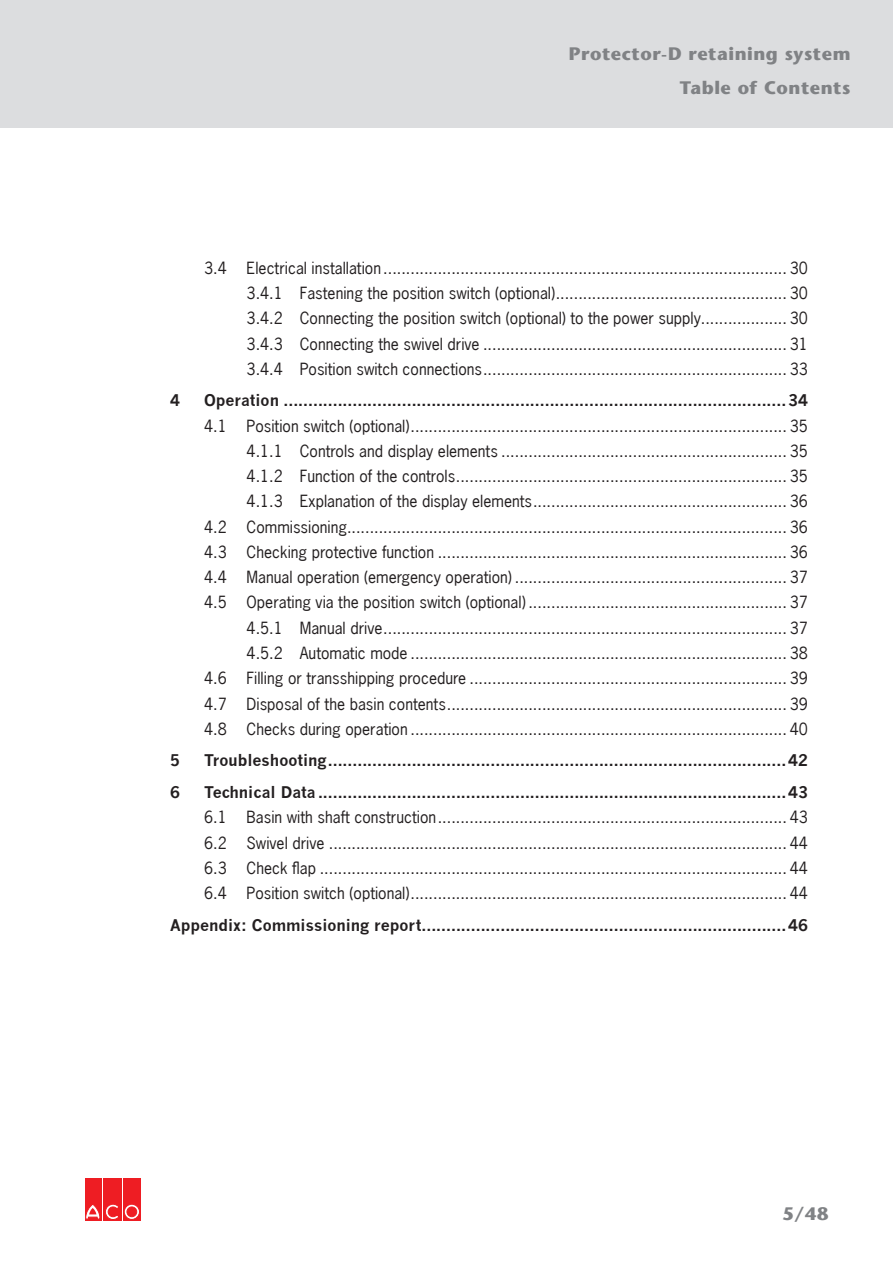
<style>
.page{position:relative;width:893px;height:1263px;background:#fff}
.page>*{position:absolute;margin:0;border:0;box-sizing:border-box;transform-origin:0 0}
.header_page_right{font:700 18px "Stone Sans";letter-spacing:.03em;color:#808285}
.body_toc_h2{font:15.75px "News Gothic";color:#231f20}
.body_toc_h3{font:15.75px "News Gothic";color:#231f20}
.body_toc_h1{font:700 15.75px "News Gothic";color:#231f20}
</style>
<div class="page">
<div style="left:0;top:0;width:893px;height:128px;background:#dcdddf"></div>
<div style="left:85px;top:1178px;width:17px;height:42px;background:#ee1d23"></div>
<div style="left:103px;top:1178px;width:18px;height:42px;background:#ee1d23"></div>
<svg style="left:86px;top:1204px;width:32px;height:15px"></svg>
<div style="left:123px;top:1178px;width:17px;height:42px;background:#ee1d23"></div>
<svg style="left:124px;top:1204px;width:15px;height:15px"></svg>
<div style="left:124px;top:1204px;width:16px;height:15px;border:1px solid #ee1d23;border-radius:50%"></div>
<div style="left:127px;top:1207px;width:10px;height:10px;background:#ee1d23;border-radius:50%"></div>
<div style="left:127px;top:1207px;width:10px;height:10px;border:1px solid #ee1d23;border-radius:50%"></div>
<p class="header_page_right" style="left:569px;top:43px;width:283px">Protector-D retaining system</p>
<p class="header_page_right" style="left:680px;top:77px;width:172px">Table of Contents</p>
<p class="body_toc_h2" style="left:204px;top:258px;width:24px">3.4</p>
<p class="body_toc_h2" style="left:247px;top:258px;width:563px">Electrical installation ......................................................................................... 30</p>
<p class="body_toc_h3" style="left:247px;top:283px;width:563px">3.4.1 Fastening the position switch (optional)................................................... 30</p>
<p class="body_toc_h3" style="left:247px;top:308px;width:563px">3.4.2 Connecting the position switch (optional) to the power supply................... 30</p>
<p class="body_toc_h3" style="left:247px;top:333px;width:563px">3.4.3 Connecting the swivel drive ................................................................... 31</p>
<p class="body_toc_h3" style="left:247px;top:359px;width:563px">3.4.4 Position switch connections................................................................... 33</p>
<p class="body_toc_h1" style="left:170px;top:391px;width:11px">4</p>
<p class="body_toc_h1" style="left:204px;top:391px;width:605px">Operation ......................................................................................................34</p>
<p class="body_toc_h2" style="left:204px;top:416px;width:24px">4.1</p>
<p class="body_toc_h2" style="left:247px;top:416px;width:563px">Position switch (optional)................................................................................... 35</p>
<p class="body_toc_h3" style="left:247px;top:441px;width:563px">4.1.1 Controls and display elements ............................................................... 35</p>
<p class="body_toc_h3" style="left:247px;top:466px;width:563px">4.1.2 Function of the controls......................................................................... 35</p>
<p class="body_toc_h3" style="left:247px;top:491px;width:563px">4.1.3 Explanation of the display elements........................................................ 36</p>
<p class="body_toc_h2" style="left:204px;top:517px;width:24px">4.2</p>
<p class="body_toc_h2" style="left:247px;top:517px;width:563px">Commissioning................................................................................................. 36</p>
<p class="body_toc_h2" style="left:204px;top:542px;width:24px">4.3</p>
<p class="body_toc_h2" style="left:247px;top:542px;width:563px">Checking protective function ............................................................................. 36</p>
<p class="body_toc_h2" style="left:204px;top:567px;width:24px">4.4</p>
<p class="body_toc_h2" style="left:247px;top:567px;width:563px">Manual operation (emergency operation) ............................................................ 37</p>
<p class="body_toc_h2" style="left:204px;top:592px;width:24px">4.5</p>
<p class="body_toc_h2" style="left:247px;top:592px;width:563px">Operating via the position switch (optional) ......................................................... 37</p>
<p class="body_toc_h3" style="left:247px;top:618px;width:563px">4.5.1 Manual drive......................................................................................... 37</p>
<p class="body_toc_h3" style="left:247px;top:643px;width:563px">4.5.2 Automatic mode ................................................................................... 38</p>
<p class="body_toc_h2" style="left:204px;top:668px;width:24px">4.6</p>
<p class="body_toc_h2" style="left:247px;top:668px;width:563px">Filling or transshipping procedure ...................................................................... 39</p>
<p class="body_toc_h2" style="left:204px;top:693px;width:24px">4.7</p>
<p class="body_toc_h2" style="left:247px;top:693px;width:563px">Disposal of the basin contents........................................................................... 39</p>
<p class="body_toc_h2" style="left:204px;top:719px;width:24px">4.8</p>
<p class="body_toc_h2" style="left:247px;top:719px;width:563px">Checks during operation ................................................................................... 40</p>
<p class="body_toc_h1" style="left:170px;top:751px;width:11px">5</p>
<p class="body_toc_h1" style="left:204px;top:751px;width:605px">Troubleshooting.............................................................................................42</p>
<p class="body_toc_h1" style="left:170px;top:783px;width:11px">6</p>
<p class="body_toc_h1" style="left:204px;top:783px;width:605px">Technical Data...............................................................................................43</p>
<p class="body_toc_h2" style="left:204px;top:807px;width:24px">6.1</p>
<p class="body_toc_h2" style="left:247px;top:807px;width:563px">Basin with shaft construction............................................................................. 43</p>
<p class="body_toc_h2" style="left:204px;top:832px;width:24px">6.2</p>
<p class="body_toc_h2" style="left:247px;top:832px;width:563px">Swivel drive ..................................................................................................... 44</p>
<p class="body_toc_h2" style="left:204px;top:858px;width:24px">6.3</p>
<p class="body_toc_h2" style="left:247px;top:858px;width:563px">Check flap ....................................................................................................... 44</p>
<p class="body_toc_h2" style="left:204px;top:883px;width:24px">6.4</p>
<p class="body_toc_h2" style="left:247px;top:883px;width:563px">Position switch (optional)................................................................................... 44</p>
<p class="body_toc_h1" style="left:170px;top:915px;width:639px">Appendix: Commissioning report..........................................................................46</p>
<p class="header_page_right" style="left:782px;top:1203px;width:47px">5/48</p>
</div>
